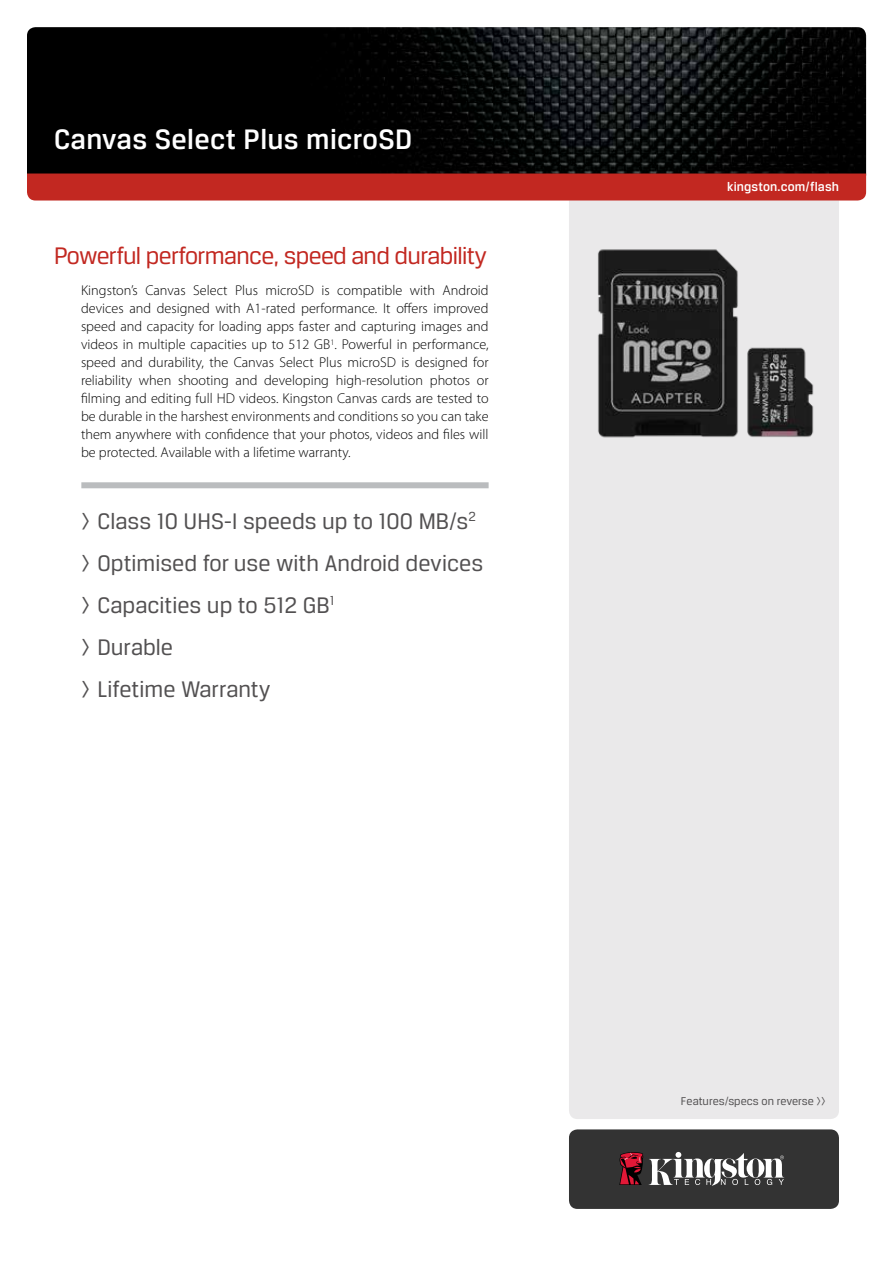
<style>
.page{position:relative;width:893px;height:1263px;background:#fff}
.page>*{position:absolute;margin:0;border:0;box-sizing:border-box;transform-origin:0 0}
.t1{font:500 30px "Breuer Text";letter-spacing:.01em;color:#fff}
.t2{font:25.5px "Breuer Text";letter-spacing:-.025em;color:#c22821}
.t3{font:24px/42px "Breuer Text";color:#525051}
.t4{font:300 14.25px/18px "Myriad Pro";color:#000;text-align:justify}
.t5{font:500 13.5px "Breuer Text";letter-spacing:.01em;color:#fff}
.t6{font:12px "Breuer Text";color:#525051}
</style>
<div class="page">
<img style="left:27px;top:27px;width:839px;height:146px">
<div style="left:569px;top:200px;width:270px;height:919px;background:#eae9ea"></div>
<div style="left:27px;top:173px;width:839px;height:27px;background:#c22821"></div>
<div style="left:569px;top:1129px;width:270px;height:80px;background:#333;border-radius:9px"></div>
<svg style="left:649px;top:1152px;width:135px;height:34px"></svg>
<svg style="left:619px;top:1152px;width:24px;height:33px"></svg>
<img style="left:569px;top:243px;width:270px;height:200px">
<div style="left:81px;top:482px;width:408px;height:6px;background:#babcbe"></div>
<h1 class="t1" style="left:54px;top:122px;width:360px">Canvas Select Plus microSD</h1>
<h2 class="t2" style="left:54px;top:242px;width:435px">Powerful performance, speed and durability</h2>
<p class="t4" style="left:81px;top:282px;width:409px">Kingston’s Canvas Select Plus microSD is compatible with Android devices and designed with A1-rated performance. It offers improved speed and capacity for loading apps faster and capturing images and videos in multiple capacities up to 512 GB<sup>1</sup>. Powerful in performance, speed and durability, the Canvas Select Plus microSD is designed for reliability when shooting and developing high-resolution photos or filming and editing full HD videos. Kingston Canvas cards are tested to be durable in the harshest environments and conditions so you can take them anywhere with confidence that your photos, videos and files will be protected. Available with a lifetime warranty.</p>
<h3 class="t3" style="left:81px;top:500px;width:404px">&gt; Class 10 UHS-I speeds up to 100 MB/s<sup>2 </sup>&gt; Optimised for use with Android devices &gt; Capacities up to 512 GB<sup>1<br></sup>&gt; Durable<br>&gt; Lifetime Warranty</h3>
<p class="t5" style="left:727px;top:179px;width:113px">kingston.com/flash</p>
<p class="t6" style="left:681px;top:1094px;width:146px">Features/specs on reverse &gt;&gt;</p>
</div>
